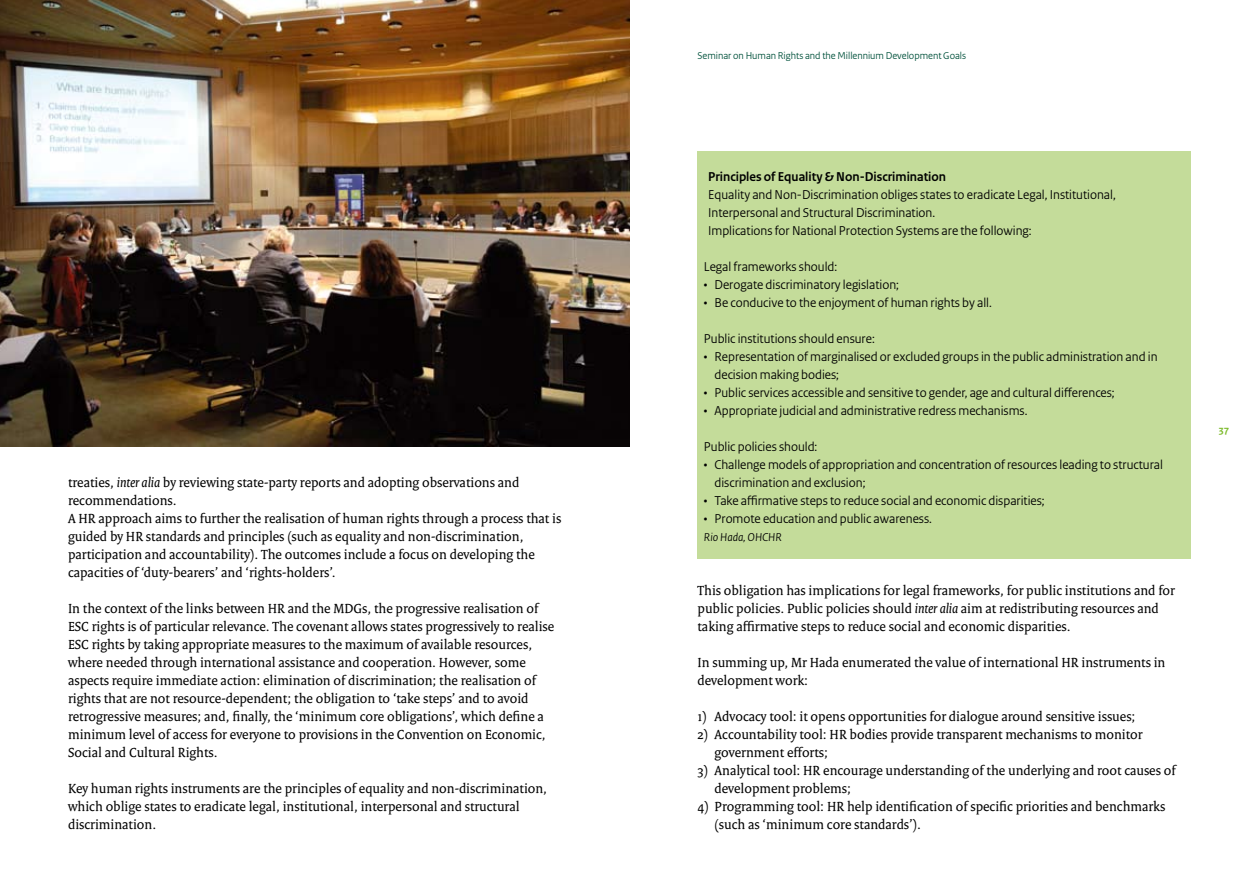
<style>
.page{position:relative;width:1259px;height:893px;background:#fff}
.page>*{position:absolute;margin:0;border:0;box-sizing:border-box;transform-origin:0 0}
.t1{font:14.25px/18px "Rijksoverheid Serif";color:#000}
.t2{font:13.5px/18px "Rijksoverheid Sans";color:#000}
.t3{font:700 13.5px "Rijksoverheid Sans";color:#000}
.t4{font:italic 12px "Rijksoverheid Sans";color:#000}
.t5{font:10.5px "Rijksoverheid Sans";color:#00513b}
.t6{font:700 10.5px "Rijksoverheid Sans";color:#7ab927}
.s1{font-style:italic}
</style>
<div class="page">
<div style="left:697px;top:151px;width:494px;height:408px;background:#c4dc9a"></div>
<img style="left:0;top:0;width:629px;height:446px">
<p class="t1" style="left:68px;top:473px;width:495px">treaties, <span class="s1">inter alia</span> by reviewing state-party reports and adopting observations and recommendations.<br>A HR approach aims to further the realisation of human rights through a process that is guided by HR standards and principles (such as equality and non-discrimination, participation and accountability). The outcomes include a focus on developing the capacities of ‘duty-bearers’ and ‘rights-holders’.</p>
<p class="t1" style="left:68px;top:599px;width:488px">In the context of the links between HR and the MDGs, the progressive realisation of ESC rights is of particular relevance. The covenant allows states progressively to realise ESC rights by taking appropriate measures to the maximum of available resources, where needed through international assistance and cooperation. However, some aspects require immediate action: elimination of discrimination; the realisation of rights that are not resource-dependent; the obligation to ‘take steps’ and to avoid retrogressive measures; and, finally, the ‘minimum core obligations’, which define a minimum level of access for everyone to provisions in the Convention on Economic, Social and Cultural Rights.</p>
<p class="t1" style="left:68px;top:779px;width:481px">Key human rights instruments are the principles of equality and non-discrimination, which oblige states to eradicate legal, institutional, interpersonal and structural discrimination.</p>
<p class="t5" style="left:697px;top:49px;width:270px">Seminar on Human Rights and the Millennium Development Goals</p>
<p class="t3" style="left:708px;top:169px;width:239px">Principles of Equality &amp; Non-Discrimination</p>
<p class="t2" style="left:708px;top:185px;width:409px">Equality and Non-Discrimination obliges states to eradicate Legal, Institutional,<br>Interpersonal and Structural Discrimination.<br>Implications for National Protection Systems are the following:</p>
<p class="t2" style="left:704px;top:257px;width:135px">Legal frameworks should:</p>
<p class="t2" style="left:704px;top:275px;width:197px">• Derogate discriminatory legislation;</p>
<p class="t2" style="left:704px;top:293px;width:289px">• Be conducive to the enjoyment of human rights by all.</p>
<p class="t2" style="left:704px;top:329px;width:172px">Public institutions should ensure:</p>
<p class="t2" style="left:714px;top:347px;width:444px;text-indent:-11px">• Representation of marginalised or excluded groups in the public administration and in decision making bodies;</p>
<p class="t2" style="left:704px;top:383px;width:412px">• Public services accessible and sensitive to gender, age and cultural differences;</p>
<p class="t2" style="left:704px;top:401px;width:325px">• Appropriate judicial and administrative redress mechanisms.</p>
<p class="t2" style="left:704px;top:437px;width:115px">Public policies should:</p>
<p class="t2" style="left:714px;top:455px;width:450px;text-indent:-11px">• Challenge models of appropriation and concentration of resources leading to structural discrimination and exclusion;</p>
<p class="t2" style="left:704px;top:491px;width:342px">• Take affirmative steps to reduce social and economic disparities;</p>
<p class="t2" style="left:704px;top:509px;width:229px">• Promote education and public awareness.</p>
<p class="t4" style="left:704px;top:530px;width:79px">Rio Hada, OHCHR</p>
<p class="t1" style="left:697px;top:581px;width:479px">This obligation has implications for legal frameworks, for public institutions and for public policies. Public policies should <span class="s1">inter alia</span> aim at redistributing resources and taking affirmative steps to reduce social and economic disparities.</p>
<p class="t1" style="left:697px;top:653px;width:469px">In summing up, Mr Hada enumerated the value of international HR instruments in development work:</p>
<p class="t1" style="left:697px;top:707px;width:439px">1) Advocacy tool: it opens opportunities for dialogue around sensitive issues;</p>
<p class="t1" style="left:714px;top:725px;width:429px;text-indent:-17px">2) Accountability tool: HR bodies provide transparent mechanisms to monitor government efforts;</p>
<p class="t1" style="left:714px;top:761px;width:462px;text-indent:-17px">3) Analytical tool: HR encourage understanding of the underlying and root causes of development problems;</p>
<p class="t1" style="left:714px;top:797px;width:452px;text-indent:-17px">4) Programming tool: HR help identification of specific priorities and benchmarks (such as ‘minimum core standards’).</p>
<p class="t6" style="left:1218px;top:423px;width:12px">37</p>
</div>
